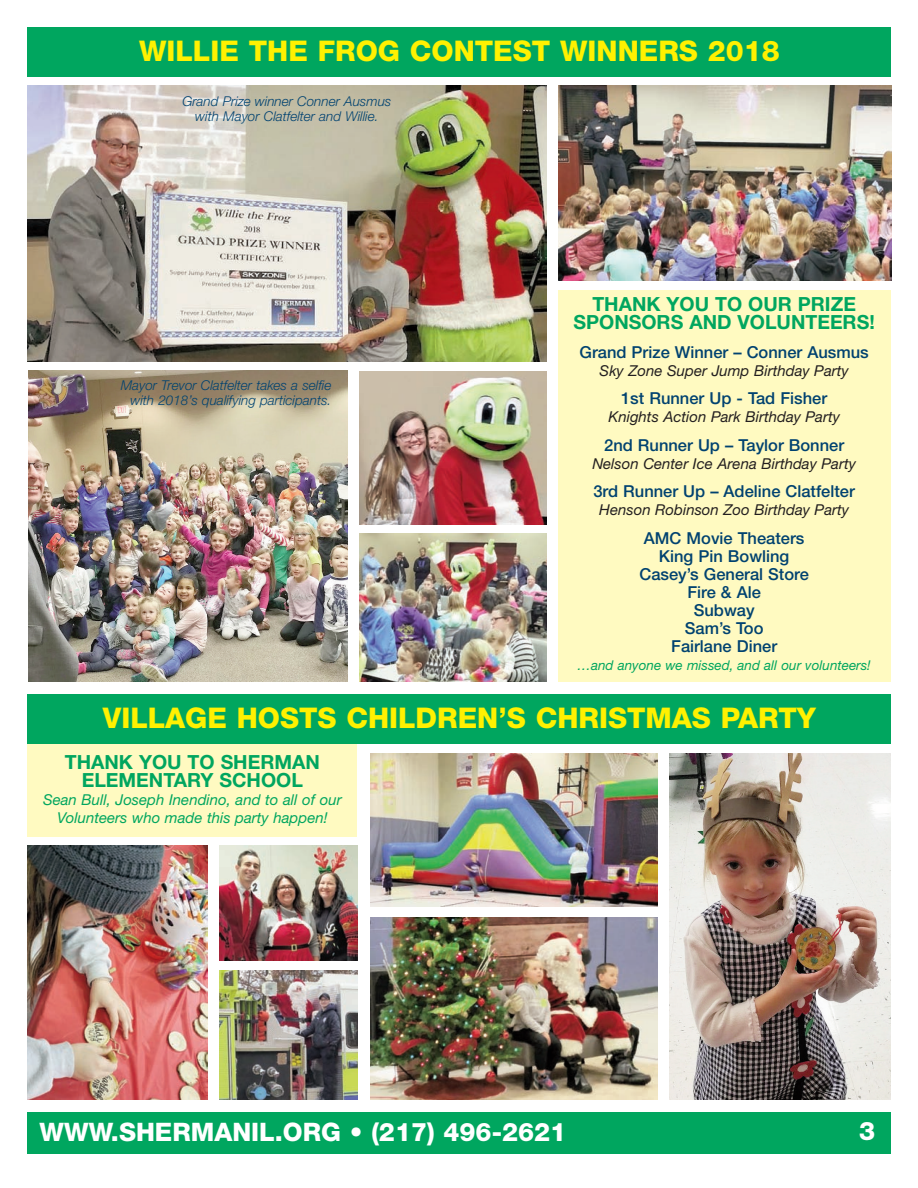
<style>
.page{position:relative;width:918px;height:1188px;background:#fff}
.page>*{position:absolute;margin:0;border:0;box-sizing:border-box;transform-origin:0 0}
.t1{font:800 28.5px "Helvetica Neue";color:#fff101}
.t2{font:800 25.5px "Helvetica Neue";color:#fff}
.t3{font:700 19.5px/18px "Helvetica Neue";color:#00a65f;text-align:center}
.t4{font:500 16.5px/18px "Helvetica Neue";color:#004270;text-align:center}
.t5{font:italic 15px "Helvetica Neue";color:#231f20}
.t6{font:italic 15px/18px "Helvetica Neue";color:#00a65f;text-align:center}
.t7{font:italic 300 13.5px/15px "Helvetica Neue";color:#004270;text-align:center}
.t8{font:italic 13.5px "Helvetica Neue";color:#00a65f}
</style>
<div class="page">
<div style="left:28px;top:740px;width:329px;height:96px;background:#fffac1"></div>
<div style="left:27px;top:1112px;width:864px;height:42px;background:#00a65f"></div>
<div style="left:558px;top:290px;width:333px;height:392px;background:#fffac1"></div>
<img style="left:558px;top:86px;width:333px;height:194px">
<img style="left:670px;top:753px;width:221px;height:347px">
<img style="left:27px;top:86px;width:520px;height:276px">
<img style="left:359px;top:371px;width:188px;height:153px">
<img style="left:359px;top:534px;width:188px;height:148px">
<img style="left:371px;top:753px;width:286px;height:153px">
<img style="left:371px;top:917px;width:286px;height:183px">
<img style="left:219px;top:971px;width:139px;height:129px">
<img style="left:219px;top:845px;width:139px;height:115px">
<img style="left:27px;top:845px;width:180px;height:254px">
<div style="left:27px;top:27px;width:864px;height:50px;background:#00a65f"></div>
<div style="left:27px;top:694px;width:864px;height:50px;background:#00a65f"></div>
<img style="left:28px;top:370px;width:320px;height:312px">
<h1 class="t1" style="left:139px;top:40px;width:642px">WILLIE THE FROG CONTEST WINNERS 2018</h1>
<p class="t7" style="left:182px;top:95px;width:211px">Grand Prize winner Conner Ausmus with Mayor Clatfelter and Willie.</p>
<p class="t7" style="left:121px;top:379px;width:212px;text-align:right">Mayor Trevor Clatfelter takes a selfie with 2018’s qualifying participants.</p>
<p class="t3" style="left:574px;top:297px;width:303px">THANK YOU TO OUR PRIZE<br>SPONSORS AND VOLUNTEERS!</p>
<p class="t4" style="left:580px;top:345px;width:291px">Grand Prize Winner – Conner Ausmus</p>
<p class="t5" style="left:600px;top:365px;width:251px">Sky Zone Super Jump Birthday Party</p>
<p class="t4" style="left:621px;top:391px;width:208px">1st Runner Up - Tad Fisher</p>
<p class="t5" style="left:608px;top:412px;width:233px">Knights Action Park Birthday Party</p>
<p class="t4" style="left:604px;top:438px;width:241px">2nd Runner Up – Taylor Bonner</p>
<p class="t5" style="left:592px;top:458px;width:265px">Nelson Center Ice Arena Birthday Party</p>
<p class="t4" style="left:593px;top:484px;width:263px">3rd Runner Up – Adeline Clatfelter</p>
<p class="t5" style="left:599px;top:505px;width:251px">Henson Robinson Zoo Birthday Party</p>
<p class="t4" style="left:639px;top:531px;width:171px">AMC Movie Theaters<br>King Pin Bowling<br>Casey’s General Store<br>Fire &amp; Ale<br>Subway<br>Sam’s Too<br>Fairlane Diner</p>
<p class="t8" style="left:578px;top:660px;width:295px">…and anyone we missed, and all our volunteers!</p>
<h1 class="t1" style="left:103px;top:708px;width:714px">VILLAGE HOSTS CHILDREN’S CHRISTMAS PARTY</h1>
<p class="t3" style="left:65px;top:755px;width:257px">THANK YOU TO SHERMAN<br>ELEMENTARY SCHOOL</p>
<p class="t6" style="left:43px;top:792px;width:300px">Sean Bull, Joseph Inendino, and to all of our<br>Volunteers who made this party happen!</p>
<h2 class="t2" style="left:40px;top:1122px;width:528px">WWW.SHERMANIL.ORG • (217) 496-2621</h2>
<h2 class="t2" style="left:859px;top:1121px;width:18px">3</h2>
</div>
